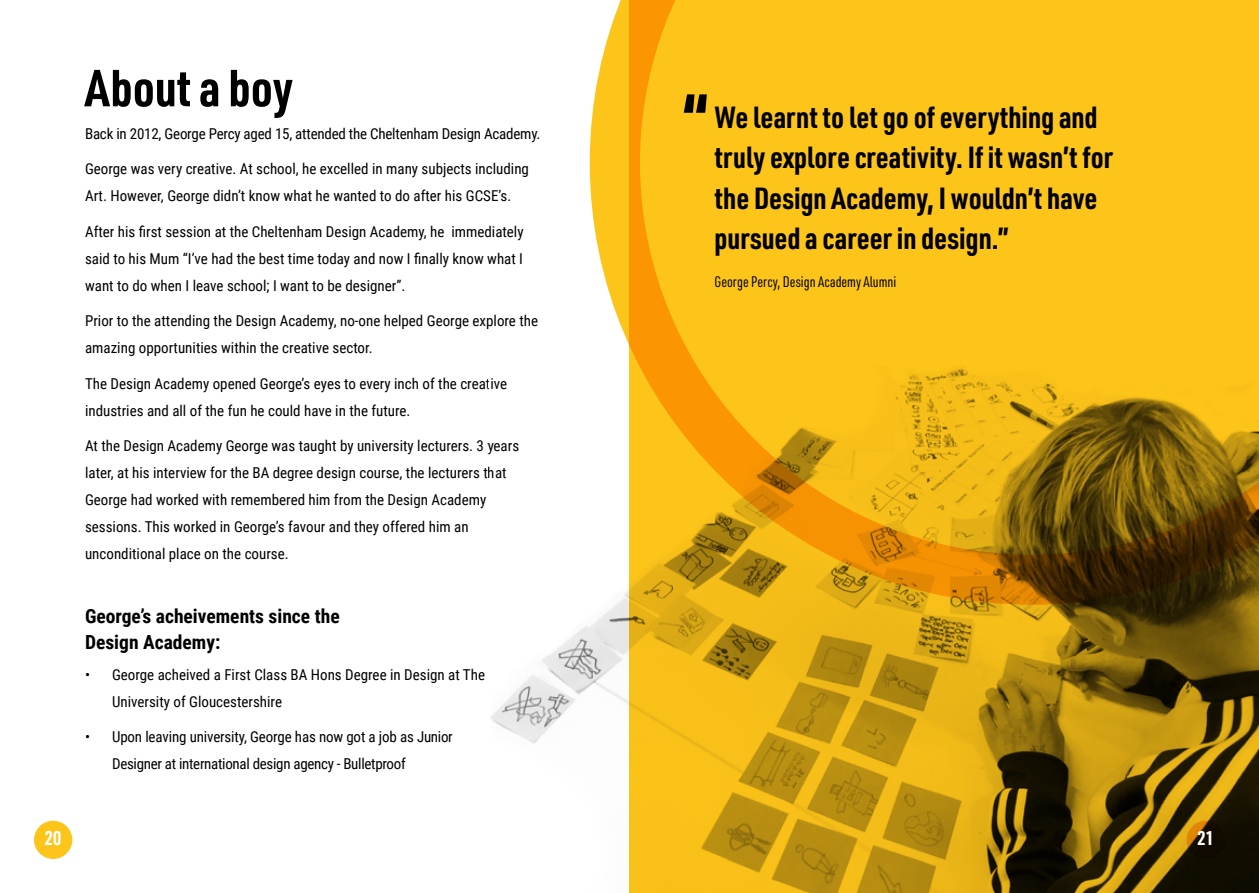
<style>
.page{position:relative;width:1259px;height:893px;background:#fff}
.page>*{position:absolute;margin:0;border:0;box-sizing:border-box;transform-origin:0 0}
.t1{font:700 72px "URWDIN Cond";color:#000}
.t2{font:700 51px "URWDIN Cond";color:#000}
.t3{font:700 30px/40.5px "URWDIN Cond";color:#000}
.t4{font:700 19.5px/25.5px "Roboto Condensed";color:#000}
.t5{font:700 19.5px "URWDIN Cond";color:#fff}
.t6{font:15px/27px "Roboto Condensed";color:#000}
.t7{font:15px/27px "Roboto Condensed";letter-spacing:-.02em;color:#000}
.t8{font:15px "URWDIN Cond";color:#000}
</style>
<div class="page">
<img style="left:490px;top:605px;width:769px;height:288px">
<svg style="left:590px;top:0;width:669px;height:605px;background:#e7b11d"></svg>
<div style="left:34px;top:821px;width:38px;height:38px;background:#fdc419;border-radius:50%"></div>
<svg style="left:1186px;top:821px;width:39px;height:38px"></svg>
<h2 class="t2" style="left:85px;top:53px;width:209px">About a boy</h2>
<p class="t6" style="left:85px;top:119px;width:457px">Back in 2012, George Percy aged 15, attended the Cheltenham Design Academy.</p>
<p class="t6" style="left:85px;top:155px;width:445px">George was very creative. At school, he excelled in many subjects including<br>Art. However, George didn’t know what he wanted to do after his GCSE’s.</p>
<p class="t6" style="left:85px;top:217px;width:440px;text-align:justify">After his first session at the Cheltenham Design Academy, he immediately said to his Mum “I’ve had the best time today and now I finally know what I want to do when I leave school; I want to be designer”.</p>
<p class="t6" style="left:85px;top:307px;width:454px">Prior to the attending the Design Academy, no-one helped George explore the amazing opportunities within the creative sector.</p>
<p class="t6" style="left:85px;top:369px;width:423px">The Design Academy opened George’s eyes to every inch of the creative industries and all of the fun he could have in the future.</p>
<p class="t6" style="left:85px;top:432px;width:436px">At the Design Academy George was taught by university lecturers. 3 years later, at his interview for the BA degree design course, the lecturers that George had worked with remembered him from the Design Academy sessions. This worked in George’s favour and they offered him an unconditional place on the course.</p>
<h3 class="t4" style="left:85px;top:603px;width:256px">George’s acheivements since the<br>Design Academy:</h3>
<p class="t6" style="left:112px;top:660px;width:374px;text-indent:-27px">• George acheived a First Class BA Hons Degree in Design at The<br>University of Gloucestershire</p>
<p class="t7" style="left:112px;top:723px;width:342px;text-indent:-27px">• Upon leaving university, George has now got a job as Junior<br>Designer at international design agency - Bulletproof</p>
<h1 class="t1" style="left:682px;top:71px;width:27px">“</h1>
<h3 class="t3" style="left:714px;top:96px;width:400px">We learnt to let go of everything and truly explore creativity. If it wasn’t for the Design Academy, I wouldn’t have pursued a career in design.”</h3>
<p class="t8" style="left:714px;top:272px;width:183px">George Percy, Design Academy Alumni</p>
<h3 class="t5" style="left:45px;top:825px;width:18px">20</h3>
<h3 class="t5" style="left:1197px;top:825px;width:18px">21</h3>
</div>
